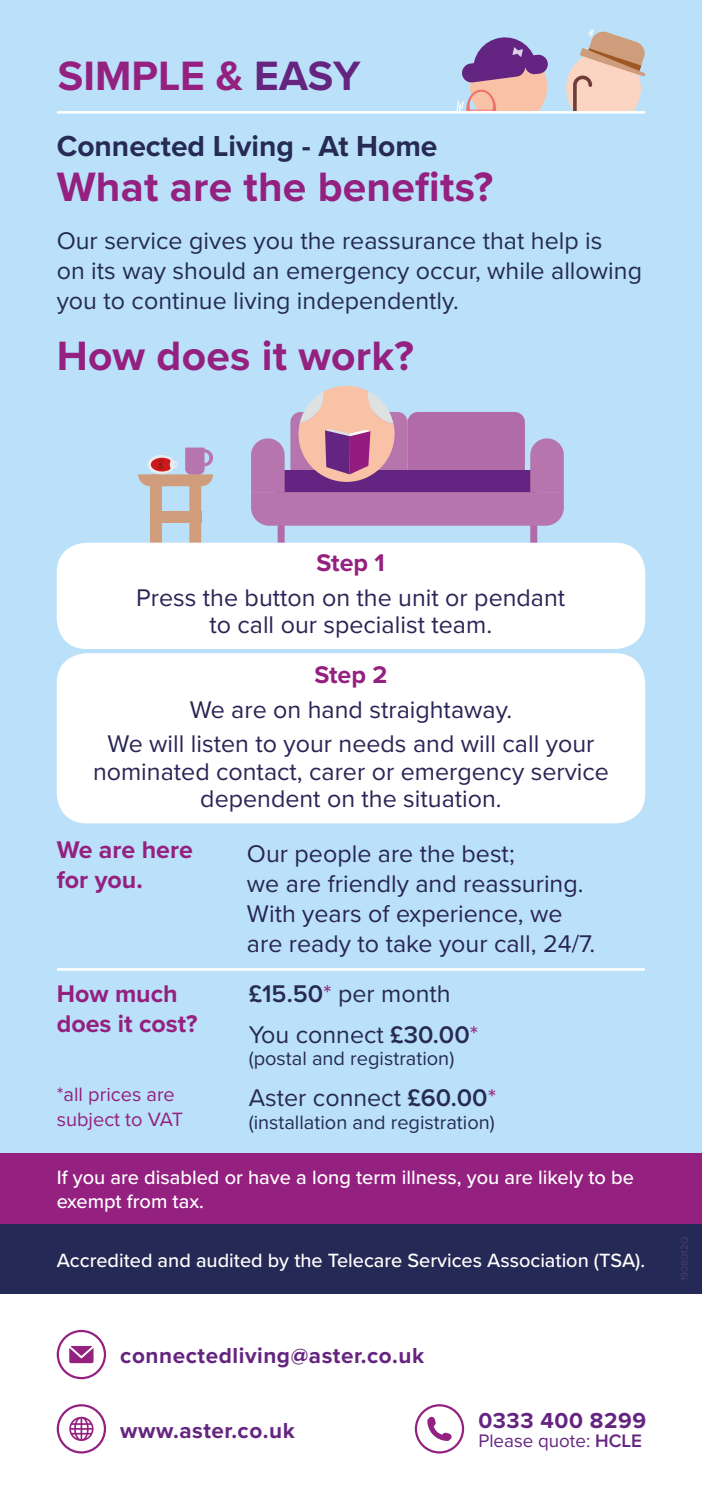
<style>
.page{position:relative;width:702px;height:1489px;background:#fff}
.page>*{position:absolute;margin:0;border:0;box-sizing:border-box;transform-origin:0 0}
.t1{font:700 42.5px "Proxima Nova";letter-spacing:.005em;color:#942080}
.t2{font:700 30px "Proxima Nova";color:#262a55}
.t3{font:25px/30px "Proxima Nova";color:#292556;text-align:center}
.t4{font:25px/30px "Proxima Nova";color:#262a55}
.t5{font:700 25px/30px "Proxima Nova";color:#942080}
.t6{font:700 22.5px "Proxima Nova";letter-spacing:.025em;color:#64247f}
.t7{font:500 20px/24px "Proxima Nova";color:#fff}
.t8{font:20px "Proxima Nova";color:#262a55}
.t9{font:20px/25px "Proxima Nova";color:#942080}
.t10{font:18.75px "Proxima Nova";color:#64247f}
.t11{font:10px "Proxima Nova";color:#4a3e6c}
.s1{color:#64247f}
.s2{font-weight:600}
.s3{color:#942080}
</style>
<div class="page">
<div style="left:0;top:0;width:702px;height:1488px;background:#bae1f9"></div>
<div style="left:0;top:1281px;width:702px;height:207px;background:#fff"></div>
<svg style="left:57px;top:1404px;width:49px;height:49px"></svg>
<svg style="left:457px;top:37px;width:91px;height:74px"></svg>
<svg style="left:566px;top:29px;width:79px;height:82px"></svg>
<hr style="left:58px;top:111px;width:586px;height:3px;background:#fff">
<svg style="left:251px;top:386px;width:312px;height:156px"></svg>
<svg style="left:138px;top:447px;width:75px;height:95px"></svg>
<svg style="left:57px;top:1329px;width:49px;height:49px"></svg>
<hr style="left:58px;top:968px;width:586px;height:2px;background:#fff">
<div style="left:0;top:1223px;width:702px;height:71px;background:#252955"></div>
<div style="left:0;top:1152px;width:702px;height:71px;background:#942080"></div>
<svg style="left:415px;top:1404px;width:49px;height:49px"></svg>
<div style="left:57px;top:653px;width:588px;height:170px;background:#fff;border-radius:30px"></div>
<div style="left:57px;top:542px;width:588px;height:107px;background:#fff;border-radius:30px"></div>
<h1 class="t1" style="left:58px;top:44px;width:304px">SIMPLE &amp; <span class="s1">EASY</span></h1>
<p class="t2" style="left:57px;top:124px;width:382px">Connected Living - At Home</p>
<h1 class="t1" style="left:57px;top:155px;width:438px">What are the benefits?</h1>
<p class="t4" style="left:57px;top:224px;width:586px">Our service gives you the reassurance that help is<br>on its way should an emergency occur, while allowing you to continue living independently.</p>
<h1 class="t1" style="left:57px;top:324px;width:358px">How does it work?</h1>
<p class="t5" style="left:316px;top:547px;width:70px">Step 1</p>
<p class="t3" style="left:136px;top:583px;width:430px;line-height:27.5px">Press the button on the unit or pendant to call our specialist team.</p>
<p class="t5" style="left:314px;top:659px;width:75px">Step 2</p>
<p class="t3" style="left:108px;top:691px;width:488px;line-height:34.5px">We are on hand straightaway.<br>We will listen to your needs and will call your</p>
<p class="t3" style="left:93px;top:756px;width:517px;line-height:27.5px">nominated contact, carer or emergency service dependent on the situation.</p>
<p class="t5" style="left:57px;top:834px;width:138px">We are here for you.</p>
<p class="t5" style="left:57px;top:978px;width:142px">How much does it cost?</p>
<p class="t9" style="left:57px;top:1080px;width:128px">*all prices are subject to VAT</p>
<p class="t3" style="left:247px;top:837px;width:350px;text-align:left">Our people are the best;<br>we are friendly and reassuring.<br>With years of experience, we are ready to take your call, 24/7.</p>
<p class="t4" style="left:249px;top:972px;width:231px;line-height:40.5px"><span class="s2">£15.50</span><span class="s3">*</span> per month<br>You connect <span class="s2">£30.00</span><span class="s3">*</span></p>
<p class="t8" style="left:249px;top:1043px;width:207px">(postal and registration)</p>
<p class="t4" style="left:249px;top:1081px;width:249px">Aster connect <span class="s2">£60.00</span><span class="s3">*</span></p>
<p class="t8" style="left:249px;top:1106px;width:247px">(installation and registration)</p>
<p class="t7" style="left:57px;top:1164px;width:578px">If you are disabled or have a long term illness, you are likely to be exempt from tax.</p>
<p class="t7" style="left:57px;top:1247px;width:590px">Accredited and audited by the Telecare Services Association (TSA).</p>
<p class="t6" style="left:120px;top:1338px;width:305px">connectedliving@aster.co.uk</p>
<p class="t6" style="left:120px;top:1413px;width:176px">www.aster.co.uk</p>
<p class="t6" style="left:478px;top:1403px;width:169px">0333 400 8299</p>
<p class="t10" style="left:478px;top:1426px;width:165px">Please quote: <span class="s2">HCLE</span></p>
<p class="t11" style="left:677px;top:1280px;width:46px;rotate:-90deg">1908012Q</p>
</div>
